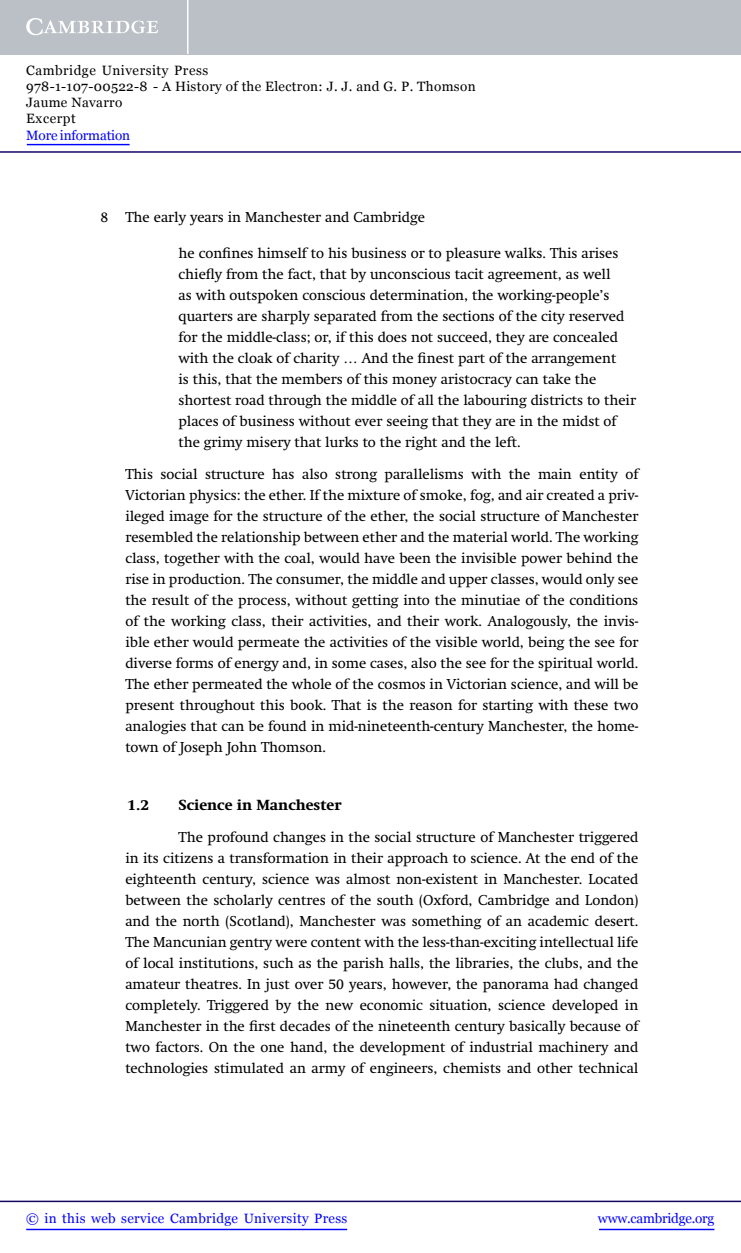
<style>
.page{position:relative;width:741px;height:1253px;background:#fff}
.page>*{position:absolute;margin:0;border:0;box-sizing:border-box;transform-origin:0 0}
.t1{font:14.25px/21px "Swift";color:#000;text-align:justify}
.t2{font:700 14.25px "Swift";color:#000}
.t3{font:13.5px/16.2px "Georgia";letter-spacing:.025em;color:#000}
.t4{font:13.5px "Georgia";letter-spacing:.025em;color:#00f}
.t5{font:13.5px "Georgia";letter-spacing:-.015em;color:#00f}
.t6{font:13.5px "Georgia";letter-spacing:-.01em;color:#00f}
</style>
<div class="page">
<div style="left:0;top:0;width:741px;height:54px;background:#bac0c6"></div>
<svg style="left:26px;top:18px;width:132px;height:17px"></svg>
<hr style="left:187px;top:0;width:2px;height:54px;background:#fff">
<hr style="left:0;top:151px;width:741px;height:2px;background:#150666">
<hr style="left:27px;top:144px;width:103px;height:1px;background:#00f">
<hr style="left:599px;top:1228px;width:115px;height:2px;background:#00f">
<hr style="left:0;top:1200px;width:741px;height:2px;background:#150666">
<hr style="left:26px;top:1228px;width:321px;height:2px;background:#00f">
<p class="t3" style="left:26px;top:62px;width:451px">Cambridge University Press<br>978-1-107-00522-8 - A History of the Electron: J. J. and G. P. Thomson<br>Jaume Navarro<br>Excerpt</p>
<p class="t6" style="left:26px;top:127px;width:105px">More information</p>
<p class="t1" style="left:101px;top:206px;width:326px">8 The early years in Manchester and Cambridge</p>
<p class="t1" style="left:179px;top:242px;width:459px;text-align:left">he confines himself to his business or to pleasure walks. This arises chiefly from the fact, that by unconscious tacit agreement, as well<br>as with outspoken conscious determination, the working-people’s quarters are sharply separated from the sections of the city reserved for the middle-class; or, if this does not succeed, they are concealed with the cloak of charity … And the finest part of the arrangement<br>is this, that the members of this money aristocracy can take the shortest road through the middle of all the labouring districts to their places of business without ever seeing that they are in the midst of the grimy misery that lurks to the right and the left.</p>
<p class="t1" style="left:125px;top:463px;width:515px">This social structure has also strong parallelisms with the main entity of Victorian physics: the ether. If the mixture of smoke, fog, and air created a priv&shy;ileged image for the structure of the ether, the social structure of Manchester resembled the relationship between ether and the material world. The working class, together with the coal, would have been the invisible power behind the rise in production. The consumer, the middle and upper classes, would only see the result of the process, without getting into the minutiae of the conditions of the working class, their activities, and their work. Analogously, the invis&shy;ible ether would permeate the activities of the visible world, being the see for diverse forms of energy and, in some cases, also the see for the spiritual world.<br>The ether permeated the whole of the cosmos in Victorian science, and will be present throughout this book. That is the reason for starting with these two analogies that can be found in mid-nineteenth-century Manchester, the home&shy;town of Joseph John Thomson.</p>
<p class="t2" style="left:127px;top:796px;width:23px">1.2</p>
<p class="t2" style="left:179px;top:796px;width:164px">Science in Manchester</p>
<p class="t1" style="left:125px;top:826px;width:515px;text-indent:53px">The profound changes in the social structure of Manchester triggered in its citizens a transformation in their approach to science. At the end of the eighteenth century, science was almost non-existent in Manchester. Located between the scholarly centres of the south (Oxford, Cambridge and London) and the north (Scotland), Manchester was something of an academic desert.<br>The Mancunian gentry were content with the less-than-exciting intellectual life of local institutions, such as the parish halls, the libraries, the clubs, and the amateur theatres. In just over 50 years, however, the panorama had changed completely. Triggered by the new economic situation, science developed in Manchester in the first decades of the nineteenth century basically because of two factors. On the one hand, the development of industrial machinery and technologies stimulated an army of engineers, chemists and other technical</p>
<p class="t4" style="left:26px;top:1211px;width:323px">© in this web service Cambridge University Press</p>
<p class="t5" style="left:598px;top:1211px;width:118px">www.cambridge.org</p>
</div>
